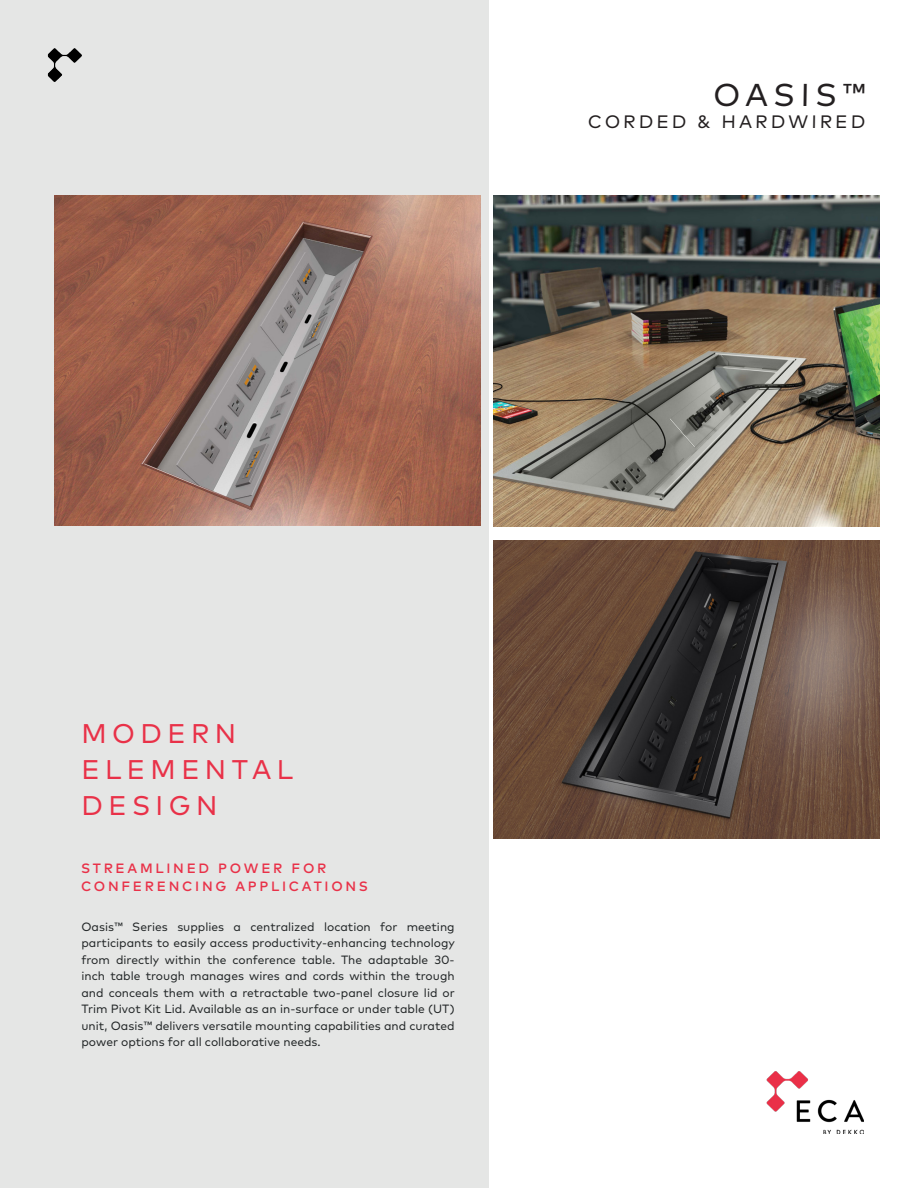
<style>
.page{position:relative;width:918px;height:1188px;background:#fff}
.page>*{position:absolute;margin:0;border:0;box-sizing:border-box;transform-origin:0 0}
.t1{font:31.65px "Mark OT";color:#231f20}
.t2{font:27px/36px "Mark OT";letter-spacing:.2em;color:#e93148}
.t3{font:18px "Mark OT";color:#231f20}
.t4{font:500 13.5px/18px "Mark OT";letter-spacing:.2em;color:#e93148}
.t5{font:12px/16.5px "Mark OT";color:#222627;text-align:justify}
</style>
<div class="page">
<div style="left:0;top:0;width:488px;height:1188px;background:#e5e6e5"></div>
<img style="left:767px;top:1071px;width:97px;height:63px">
<img style="left:48px;top:48px;width:34px;height:34px">
<img style="left:54px;top:196px;width:427px;height:329px">
<img style="left:494px;top:196px;width:385px;height:331px">
<img style="left:494px;top:541px;width:385px;height:297px">
<h1 class="t1" style="left:713px;top:75px;width:154px">OASIS™</h1>
<h3 class="t3" style="left:588px;top:110px;width:279px">CORDED &amp; HARDWIRED</h3>
<h2 class="t2" style="left:82px;top:715px;width:213px">MODERN<br>ELEMENTAL<br>DESIGN</h2>
<p class="t4" style="left:81px;top:858px;width:289px">STREAMLINED POWER FOR<br>CONFERENCING APPLICATIONS</p>
<p class="t5" style="left:82px;top:918px;width:375px">Oasis™ Series supplies a centralized location for meeting participants to easily access productivity-enhancing technology from directly within the conference table. The adaptable 30- inch table trough manages wires and cords within the trough and conceals them with a retractable two-panel closure lid or Trim Pivot Kit Lid. Available as an in-surface or under table (UT) unit, Oasis™ delivers versatile mounting capabilities and curated power options for all collaborative needs.</p>
</div>
